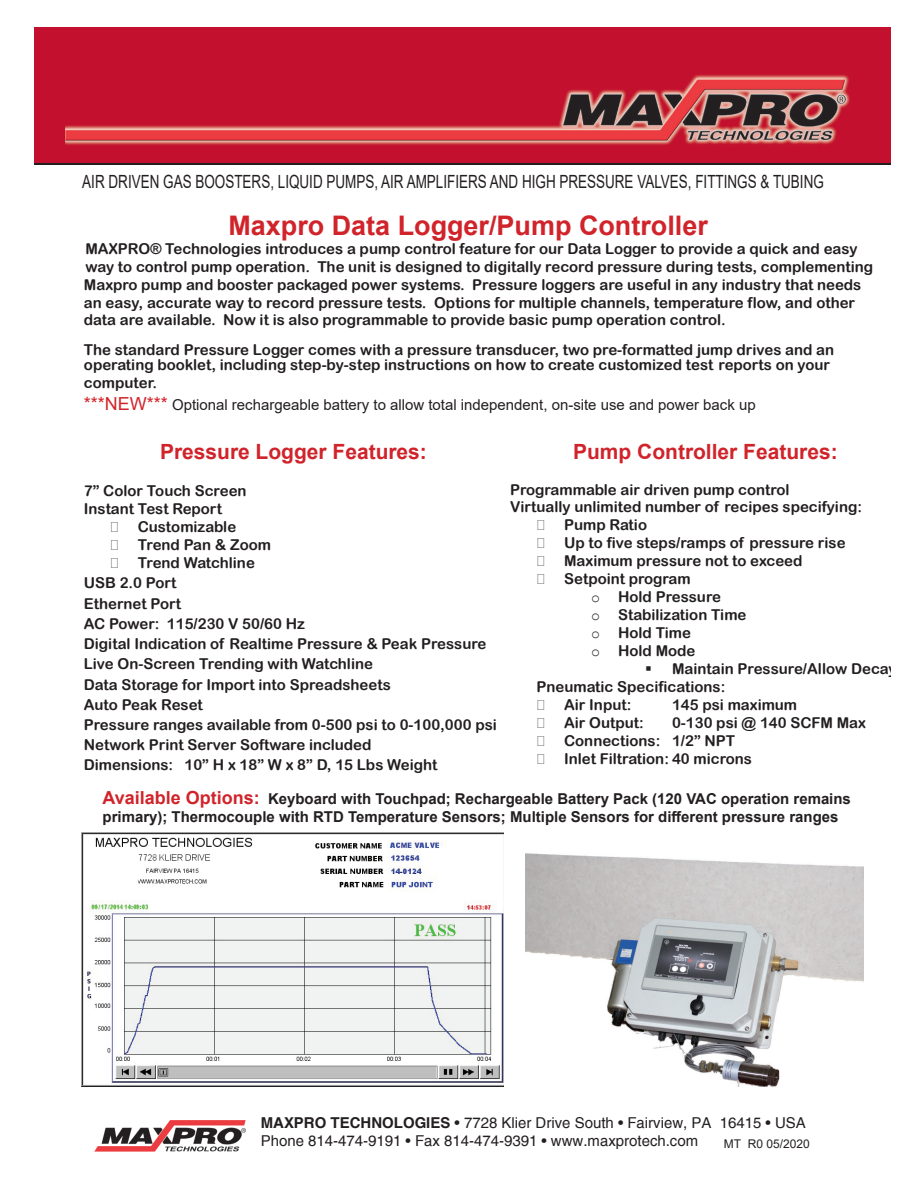
<style>
.page{position:relative;width:918px;height:1188px;background:#fff}
.page>*{position:absolute;margin:0;border:0;box-sizing:border-box;transform-origin:0 0}
.t1{font:700 27px "Arial";color:#d1232a}
.t2{font:700 21px "Arial";color:#d1232a}
.t3{font:18.15px "Arial";color:#231f20;scale:.74 1}
.t4{font:15px/18px "Arial Rounded MT Bold";color:#231f20}
.t5{font:700 15px/18px "Arial";color:#231f20}
.t6{font:15px/18px "Helvetica";color:#231f20}
.t7{font:15px "Arial";color:#231f20}
.t8{font:12px "Arial";color:#231f20}
.s1{font-size:18px;color:#d1232a}
.s2{font-family:"Courier New"}
.s3{font-weight:700}
</style>
<div class="page">
<div style="left:35px;top:27px;width:856px;height:137px;background:#c3102f"></div>
<hr style="left:35px;top:163px;width:856px;height:2px;background:#231f20">
<img style="left:66px;top:75px;width:784px;height:70px">
<img style="left:82px;top:833px;width:421px;height:254px">
<img style="left:525px;top:853px;width:339px;height:234px">
<img style="left:94px;top:1120px;width:152px;height:32px">
<p class="t3" style="left:82px;top:169px;width:1004px">AIR DRIVEN GAS BOOSTERS, LIQUID PUMPS, AIR AMPLIFIERS AND HIGH PRESSURE VALVES, FITTINGS &amp; TUBING</p>
<h1 class="t1" style="left:228px;top:206px;width:481px">Maxpro Data Logger/Pump Controller</h1>
<p class="t4" style="left:84px;top:239px;width:791px">MAXPRO® Technologies introduces a pump control feature for our Data Logger to provide a quick and easy way to control pump operation. The unit is designed to digitally record pressure during tests, complementing Maxpro pump and booster packaged power systems. Pressure loggers are useful in any industry that needs an easy, accurate way to record pressure tests. Options for multiple channels, temperature flow, and other data are available. Now it is also programmable to provide basic pump operation control.</p>
<p class="t4" style="left:84px;top:342px;width:752px;line-height:15px">The standard Pressure Logger comes with a pressure transducer, two pre-formatted jump drives and an operating booklet, including step-by-step instructions on how to create customized test reports on your</p>
<p class="t4" style="left:84px;top:374px;width:75px">computer.</p>
<p class="t7" style="left:84px;top:394px;width:673px"><span class="s1">***NEW***</span> Optional rechargeable battery to allow total independent, on-site use and power back up</p>
<h2 class="t2" style="left:160px;top:436px;width:268px">Pressure Logger Features:</h2>
<p class="t4" style="left:84px;top:482px;width:164px">7” Color Touch Screen<br>Instant Test Report</p>
<p class="t4" style="left:111px;top:518px;width:162px">· Customizable<br>· Trend Pan &amp; Zoom · Trend Watchline</p>
<p class="t4" style="left:84px;top:573px;width:415px;line-height:20.2px">USB 2.0 Port<br>Ethernet Port<br>AC Power: 115/230 V 50/60 Hz<br>Digital Indication of Realtime Pressure &amp; Peak Pressure Live On-Screen Trending with Watchline<br>Data Storage for Import into Spreadsheets<br>Auto Peak Reset<br>Pressure ranges available from 0-500 psi to 0-100,000 psi Network Print Server Software included<br>Dimensions: 10” H x 18” W x 8” D, 15 Lbs Weight</p>
<h2 class="t2" style="left:573px;top:436px;width:266px">Pump Controller Features:</h2>
<p class="t4" style="left:510px;top:480px;width:281px">Programmable air driven pump control</p>
<p class="t4" style="left:510px;top:498px;width:353px">Virtually unlimited number of recipes specifying:</p>
<p class="t4" style="left:537px;top:516px;width:111px">· Pump Ratio</p>
<p class="t4" style="left:537px;top:534px;width:310px">· Up to five steps/ramps of pressure rise</p>
<p class="t4" style="left:537px;top:552px;width:267px">· Maximum pressure not to exceed</p>
<p class="t4" style="left:537px;top:570px;width:155px">· Setpoint program</p>
<p class="t4" style="left:591px;top:588px;width:132px"><span class="s2">o</span> Hold Pressure</p>
<p class="t4" style="left:591px;top:606px;width:157px"><span class="s2">o</span> Stabilization Time</p>
<p class="t4" style="left:591px;top:624px;width:101px"><span class="s2">o</span> Hold Time</p>
<p class="t4" style="left:591px;top:642px;width:106px"><span class="s2">o</span> Hold Mode</p>
<p class="t4" style="left:536px;top:660px;width:362px;text-indent:109px">▪ Maintain Pressure/Allow Decay<br>Pneumatic Specifications:<br>· Air Input:</p>
<p class="t4" style="left:672px;top:696px;width:127px">145 psi maximum</p>
<p class="t4" style="left:537px;top:714px;width:330px;text-indent:135px">0-130 psi @ 140 SCFM Max · Connections: 1/2” NPT<br>· Inlet Filtration: 40 microns</p>
<p class="t5" style="left:103px;top:790px;width:750px"><span class="s1">Available Options:</span> Keyboard with Touchpad; Rechargeable Battery Pack (120 VAC operation remains primary); Thermocouple with RTD Temperature Sensors; Multiple Sensors for different pressure ranges</p>
<p class="t4" style="left:537px;top:714px;width:108px">· Air Output:</p>
<p class="t6" style="left:261px;top:1114px;width:547px"><span class="s3">MAXPRO TECHNOLOGIES</span> • 7728 Klier Drive South • Fairview, PA 16415 • USA<br>Phone 814-474-9191 • Fax 814-474-9391 • www.maxprotech.com</p>
<p class="t8" style="left:724px;top:1136px;width:87px">MT R0 05/2020</p>
</div>
